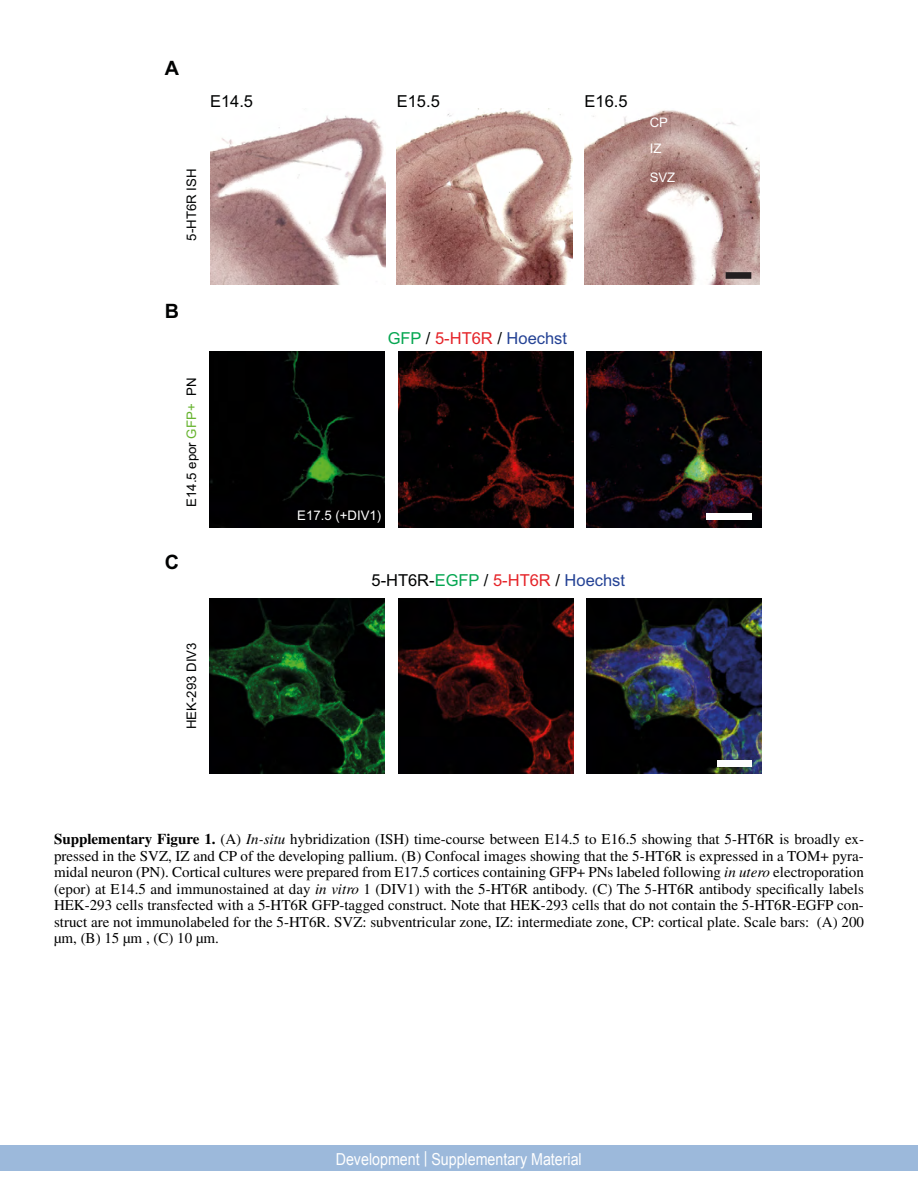
<style>
.page{position:relative;width:918px;height:1188px;background:#fff}
.page>*{position:absolute;margin:0;border:0;box-sizing:border-box;transform-origin:0 0}
.t1{font:700 19.8px "Arial";color:#010202}
.t2{font:16.5px "Arial";color:#010202}
.t3{font:16.5px "Arial";color:#fff;scale:.86 1}
.t4{font:16.5px "Arial";color:#244295}
.t5{font:15px/16.5px "Times";color:#000;text-align:justify}
.t6{font:13.2px "Arial";color:#010202}
.t7{font:13.2px/26.5px "Arial";color:#fff}
.s1{color:#66b32e}
.s2{color:#05a651}
.s3{color:#010202}
.s4{color:#e52429}
.s5{color:#244295}
.s6{font-weight:700}
.s7{font-style:italic}
</style>
<div class="page">
<img style="left:585px;top:110px;width:175px;height:174px">
<img style="left:210px;top:115px;width:175px;height:169px">
<img style="left:397px;top:109px;width:175px;height:175px">
<img style="left:586px;top:352px;width:176px;height:175px">
<div style="left:210px;top:352px;width:175px;height:175px;background:#000001"></div>
<img style="left:398px;top:352px;width:176px;height:175px">
<img style="left:707px;top:513px;width:45px;height:7px">
<img style="left:586px;top:598px;width:176px;height:176px">
<img style="left:210px;top:598px;width:175px;height:176px">
<img style="left:398px;top:598px;width:176px;height:176px">
<img style="left:717px;top:760px;width:35px;height:7px">
<div style="left:726px;top:272px;width:25px;height:7px;background:#231f20"></div>
<div style="left:0;top:1146px;width:918px;height:25px;background:#9cb9db"></div>
<h1 class="t1" style="left:165px;top:55px;width:16px">A</h1>
<p class="t2" style="left:210px;top:90px;width:45px">E14.5</p>
<p class="t2" style="left:397px;top:90px;width:45px">E15.5</p>
<p class="t2" style="left:585px;top:90px;width:45px">E16.5</p>
<p class="t6" style="left:183px;top:241px;width:73px;rotate:-90deg">5-HT6R ISH</p>
<p class="t7" style="left:650px;top:109px;width:20px">CP<br>IZ</p>
<p class="t7" style="left:650px;top:164px;width:27px">SVZ</p>
<h1 class="t1" style="left:165px;top:298px;width:16px">B</h1>
<p class="t6" style="left:183px;top:507px;width:131px;rotate:-90deg">E14.5 epor <span class="s1">GFP+</span> PN</p>
<h1 class="t1" style="left:165px;top:549px;width:16px">C</h1>
<p class="t6" style="left:183px;top:729px;width:88px;rotate:-90deg">HEK-293 DIV3</p>
<p class="t4" style="left:388px;top:327px;width:181px"><span class="s2">GFP</span> <span class="s3">/</span> <span class="s4">5-HT6R</span> <span class="s3">/</span> Hoechst</p>
<p class="t7" style="left:297px;top:502px;width:86px">E17.5 (+DIV1)</p>
<p class="t2" style="left:371px;top:569px;width:255px">5-HT6R-<span class="s2">EGFP</span> / <span class="s4">5-HT6R</span> / <span class="s5">Hoechst</span></p>
<p class="t5" style="left:54px;top:831px;width:812px"><span class="s6">Supplementary Figure 1.</span> (A) <span class="s7">In-situ</span> hybridization (ISH) time-course between E14.5 to E16.5 showing that 5-HT6R is broadly ex&shy;pressed in the SVZ, IZ and CP of the developing pallium. (B) Confocal images showing that the 5-HT6R is expressed in a TOM+ pyra&shy;midal neuron (PN). Cortical cultures were prepared from E17.5 cortices containing GFP+ PNs labeled following <span class="s7">in utero</span> electroporation (epor) at E14.5 and immunostained at day <span class="s7">in vitro</span> 1 (DIV1) with the 5-HT6R antibody. (C) The 5-HT6R antibody specifically labels HEK-293 cells transfected with a 5-HT6R GFP-tagged construct. Note that HEK-293 cells that do not contain the 5-HT6R-EGFP con&shy;struct are not immunolabeled for the 5-HT6R. SVZ: subventricular zone, IZ: intermediate zone, CP: cortical plate. Scale bars: (A) 200 μm, (B) 15 μm , (C) 10 μm.</p>
<p class="t3" style="left:336px;top:1148px;width:288px">Development | Supplementary Material</p>
</div>
